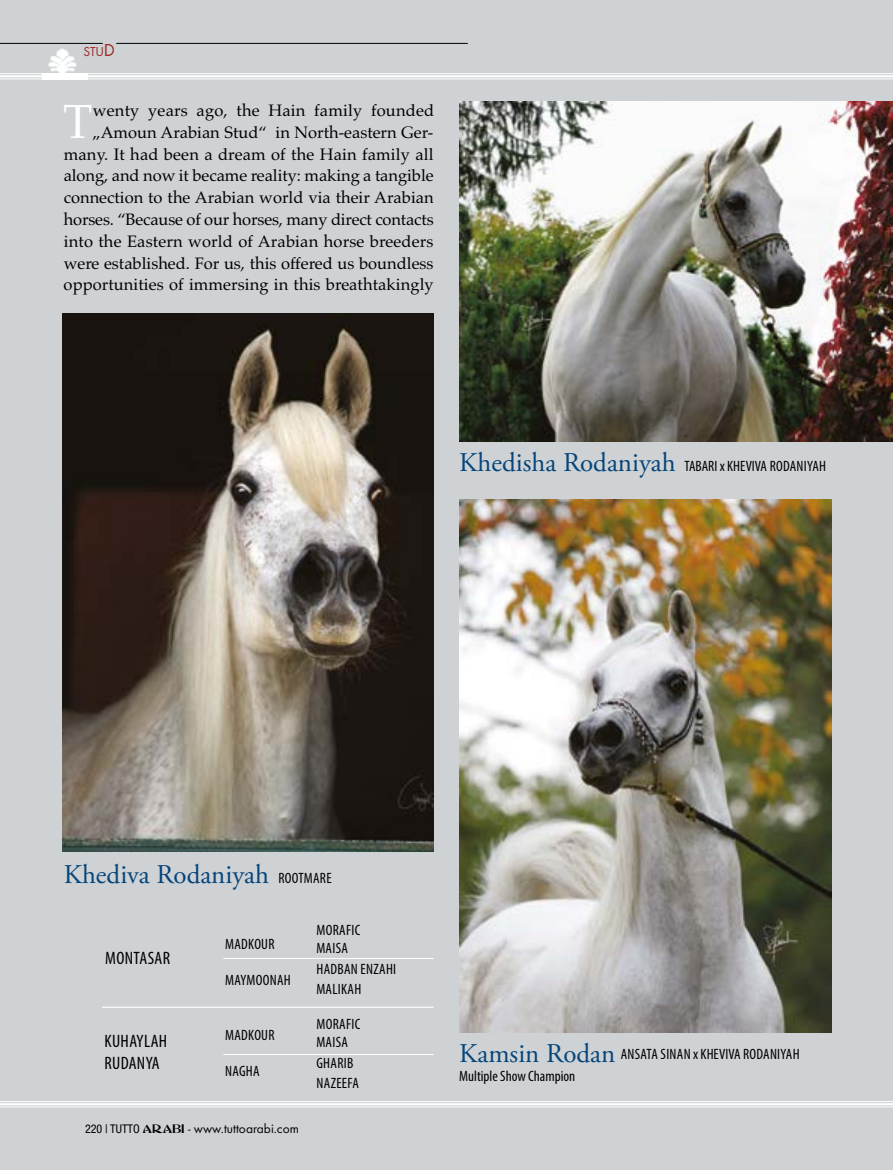
<style>
.page{position:relative;width:893px;height:1170px;background:#fff}
.page>*{position:absolute;margin:0;border:0;box-sizing:border-box;transform-origin:0 0}
.t1{font:47.85px "Palatino";color:#fff}
.t2{font:27px "Adobe Garamond Pro";color:#06457b}
.t3{font:condensed 18px/21.6px "Myriad Pro";letter-spacing:.02em;color:#000}
.t4{font:16.5px/21.8px "Palatino";color:#000;text-align:right}
.t5{font:condensed 15px/18px "Myriad Pro";letter-spacing:.02em;color:#000}
.t6{font:condensed 15px "Myriad Pro";color:#000}
.t7{font:13.5px "Futura T";color:#000}
.t8{font:13.5px "Futura T";color:#9c2724}
.s1{font-size:18px}
.s2{font-family:"Helvetica Neue";font-stretch:condensed;font-size:12px}
.s3{font-family:"Abbess";font-size:12px}
</style>
<div class="page">
<div style="left:0;top:0;width:893px;height:1169px;background:#ced2d4"></div>
<hr style="left:0;top:73px;width:893px;height:1px;background:#fff">
<hr style="left:0;top:75px;width:893px;height:2px;background:#fff">
<hr style="left:0;top:79px;width:893px;height:1px;background:#fff">
<hr style="left:0;top:1101px;width:893px;height:1px;background:#fff">
<hr style="left:0;top:1103px;width:893px;height:2px;background:#fff">
<hr style="left:0;top:1106px;width:893px;height:1px;background:#fff">
<img style="left:43px;top:47px;width:45px;height:36px">
<img style="left:43px;top:79px;width:45px;height:1px">
<img style="left:43px;top:73px;width:45px;height:1px">
<img style="left:459px;top:499px;width:372px;height:533px">
<img style="left:63px;top:313px;width:371px;height:538px">
<img style="left:459px;top:102px;width:434px;height:339px">
<hr style="left:223px;top:958px;width:211px;height:1px;background:#fff">
<hr style="left:223px;top:1054px;width:211px;height:1px;background:#fff">
<hr style="left:102px;top:1006px;width:332px;height:1px;background:#fff">
<hr style="left:116px;top:43px;width:352px;height:1px;background:#000">
<hr style="left:0;top:43px;width:103px;height:1px;background:#000">
<p class="t8" style="left:83px;top:44px;width:33px">STU<span class="s1">D</span></p>
<p class="t4" style="left:64px;top:99px;width:372px">wenty years ago, the Hain family founded „Amoun Arabian Stud“ in North-eastern Ger&shy;many. It had been a dream of the Hain family all along, and now it became reality: making a tangible connection to the Arabian world via their Arabian horses. “Because of our horses, many direct contacts into the Eastern world of Arabian horse breeders were established. For us, this offered us boundless opportunities of immersing in this breathtakingly</p>
<h1 class="t1" style="left:63px;top:82px;width:31px">T</h1>
<h2 class="t2" style="left:459px;top:446px;width:218px">Khedisha rodaniyah</h2>
<p class="t6" style="left:684px;top:457px;width:143px">TABARI x KHEVIVA RODANIYAH</p>
<h2 class="t2" style="left:64px;top:858px;width:207px">Khediva rodaniyah</h2>
<p class="t5" style="left:278px;top:868px;width:55px">ROOTMARE</p>
<p class="t3" style="left:105px;top:946px;width:66px">MONTASAR</p>
<p class="t3" style="left:104px;top:1030px;width:64px">KUHAYLAH<br>RUDANYA</p>
<p class="t5" style="left:225px;top:934px;width:51px">MADKOUR</p>
<p class="t5" style="left:225px;top:970px;width:67px">MAYMOONAH</p>
<p class="t5" style="left:225px;top:1025px;width:51px">MADKOUR</p>
<p class="t5" style="left:225px;top:1061px;width:36px">NAGHA</p>
<p class="t7" style="left:85px;top:1120px;width:215px"><span class="s2">220 | TUTTO</span> <span class="s3">ARABI</span> - www.tuttoarabi.com</p>
<p class="t5" style="left:316px;top:920px;width:45px">MORAFIC<br>MAISA</p>
<p class="t5" style="left:316px;top:958px;width:81px;line-height:20.2px">HADBAN ENZAHI<br>MALIKAH</p>
<p class="t5" style="left:316px;top:1014px;width:45px">MORAFIC<br>MAISA</p>
<p class="t5" style="left:316px;top:1052px;width:44px;line-height:20.2px">GHARIB<br>NAZEEFA</p>
<h2 class="t2" style="left:459px;top:1036px;width:158px">Kamsin rodan</h2>
<p class="t5" style="left:621px;top:1044px;width:180px">ANSATA SINAN x KHEVIVA RODANIYAH</p>
<p class="t6" style="left:459px;top:1066px;width:117px">Multiple Show Champion</p>
</div>
